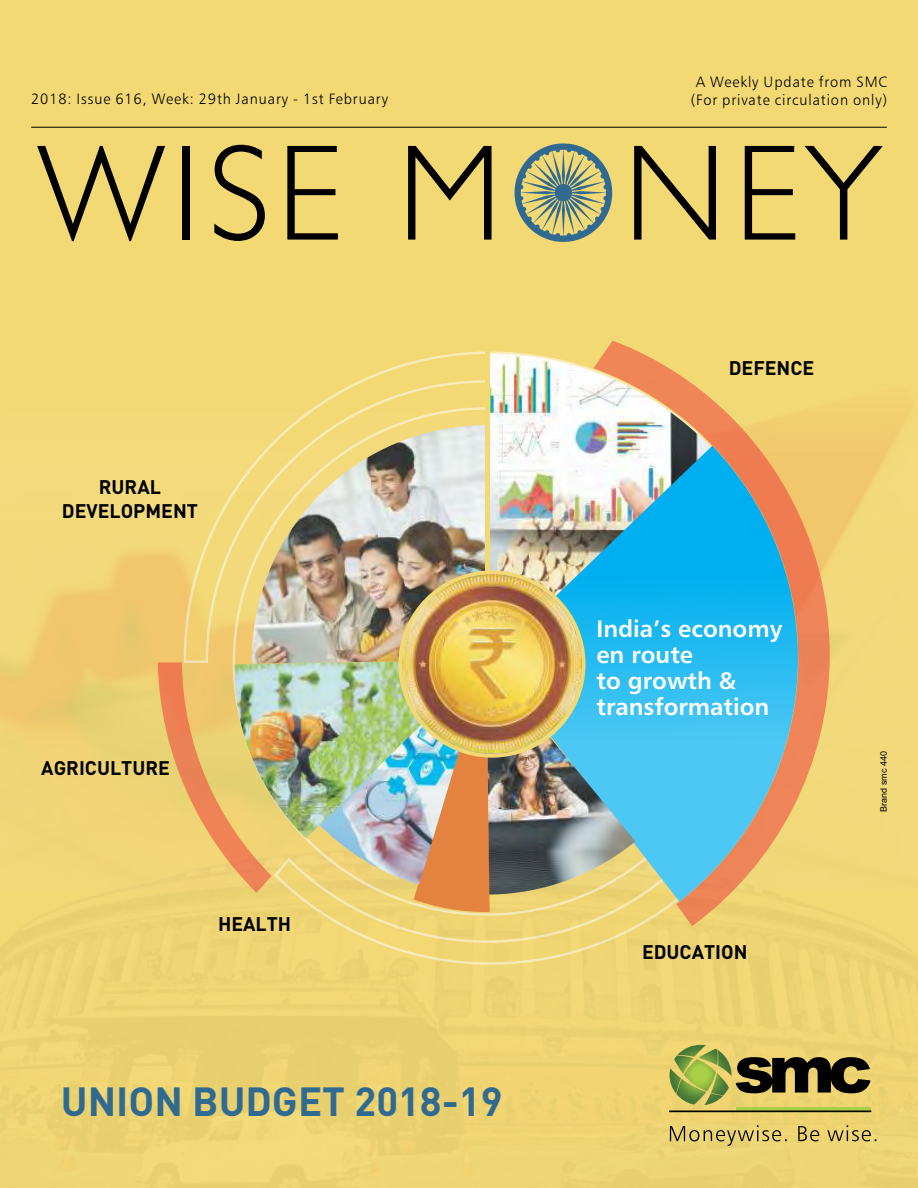
<style>
.page{position:relative;width:918px;height:1188px;background:#f3d973}
.page>*{position:absolute;margin:0;border:0;box-sizing:border-box;transform-origin:0 0}
.t1{font:300 137.1px "Humanist 521 BT";letter-spacing:.055em;color:#000}
.t2{font:40.2px "DIN Bold";color:#316a91}
.t3{font:23.85px/26.1px "Humanist 777 BT Bold B";color:#fefefe}
.t4{font:19.5px/23.7px "DIN Bold";color:#000;text-align:center}
.t5{font:15px "Humanist 777 BT Light B";letter-spacing:.06em;color:#000}
.t6{font:9px "Arial";color:#000}
</style>
<div class="page">
<hr style="left:31px;top:127px;width:856px;height:1px;background:#000">
<svg style="left:736px;top:1057px;width:135px;height:36px"></svg>
<img style="left:670px;top:1045px;width:62px;height:60px">
<svg style="left:736px;top:1107px;width:135px;height:4px"></svg>
<hr style="left:669px;top:1111px;width:202px;height:1px;background:#000">
<svg style="left:670px;top:1125px;width:206px;height:21px"></svg>
<svg style="left:182px;top:926px;width:616px;height:40px"></svg>
<svg style="left:158px;top:341px;width:672px;height:585px"></svg>
<img style="left:490px;top:354px;width:221px;height:92px">
<svg style="left:490px;top:446px;width:308px;height:456px"></svg>
<img style="left:232px;top:660px;width:255px;height:179px">
<img style="left:252px;top:425px;width:234px;height:239px">
<img style="left:487px;top:661px;width:148px;height:234px">
<svg style="left:398px;top:570px;width:188px;height:188px"></svg>
<img style="left:402px;top:574px;width:180px;height:180px;border-radius:50%">
<hr style="left:486px;top:348px;width:4px;height:224px;background:#f3d973">
<svg style="left:515px;top:143px;width:97px;height:99px"></svg>
<p class="t5" style="left:696px;top:76px;width:193px">A Weekly Update from SMC</p>
<p class="t5" style="left:31px;top:92px;width:358px">2018: Issue 616, Week: 29th January - 1st February</p>
<p class="t5" style="left:691px;top:94px;width:198px">(For private circulation only)</p>
<h1 class="t1" style="left:39px;top:135px;width:842px">WISE M NEY</h1>
<h3 class="t4" style="left:62px;top:474px;width:138px">RURAL<br>DEVELOPMENT</h3>
<h3 class="t4" style="left:41px;top:755px;width:130px">AGRICULTURE</h3>
<h3 class="t4" style="left:218px;top:911px;width:75px">HEALTH</h3>
<h2 class="t2" style="left:61px;top:1075px;width:443px">UNION BUDGET 2018-19</h2>
<h3 class="t4" style="left:729px;top:355px;width:87px">DEFENCE</h3>
<h3 class="t3" style="left:596px;top:618px;width:187px">India’s economy en route<br>to growth &amp; transformation</h3>
<h3 class="t4" style="left:642px;top:939px;width:107px">EDUCATION</h3>
<p class="t6" style="left:880px;top:812px;width:62px;rotate:-90deg">Brand smc 440</p>
</div>
